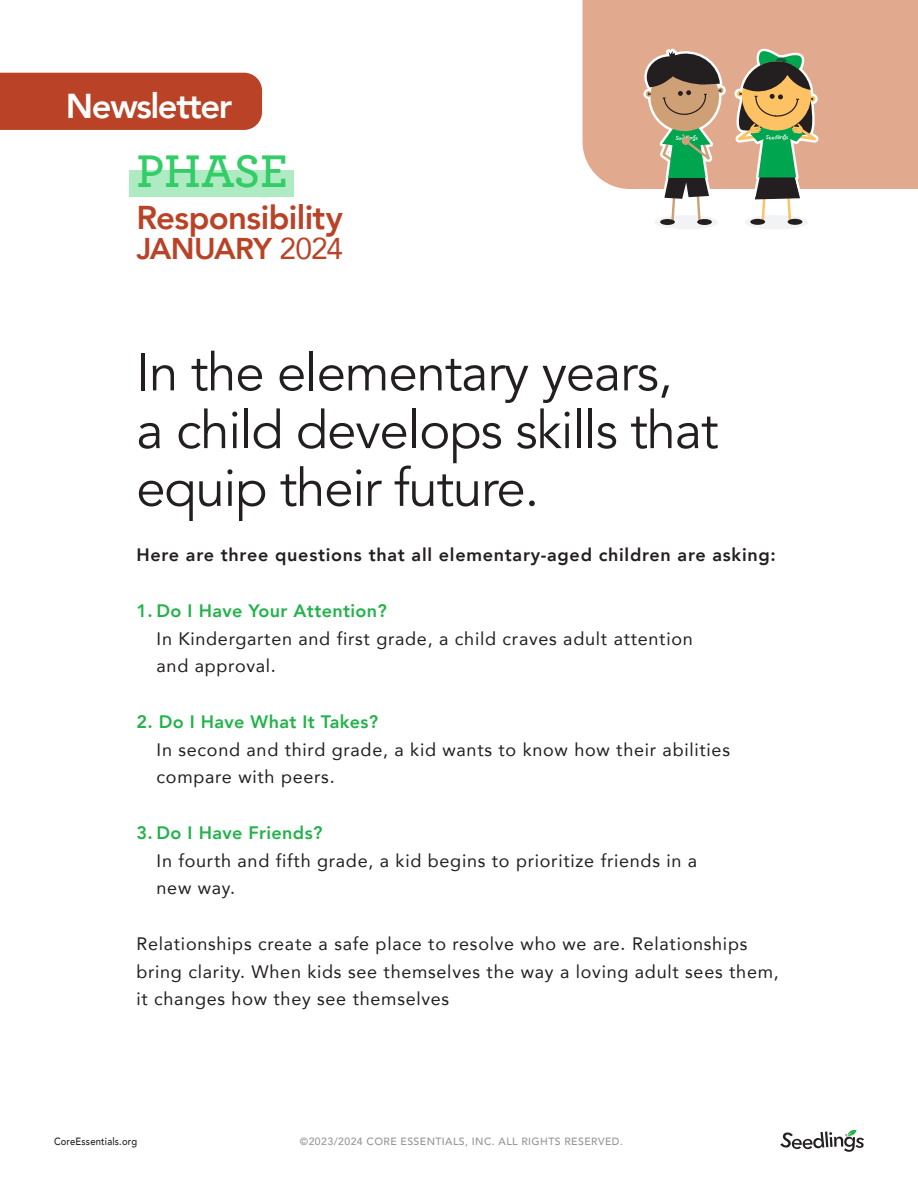
<style>
.page{position:relative;width:918px;height:1188px;background:#fff}
.page>*{position:absolute;margin:0;border:0;box-sizing:border-box;transform-origin:0 0}
.t1{font:52.5px/57.8px "Avenir";letter-spacing:-.02em;color:#231f20}
.t2{font:600 48px "Archer";color:#3c6}
.t3{font:800 34.5px "Avenir";letter-spacing:-.04em;color:#fff}
.t4{font:800 33px "Avenir";letter-spacing:-.02em;color:#ba4226}
.t5{font:800 30px "Avenir";letter-spacing:-.03em;color:#ba4226}
.t6{font:18px/27.8px "Avenir";letter-spacing:.04em;color:#231f20}
.t7{font:800 18px "Avenir";letter-spacing:.04em;color:#231f20}
.t8{font:800 18px "Avenir";letter-spacing:.02em;color:#23b24b}
.t9{font:500 10.5px "Avenir";letter-spacing:.04em;color:#939598}
.t10{font:500 10.5px "Avenir";letter-spacing:.02em;color:#231f20;scale:.9 1}
.s1{font-weight:400}
</style>
<div class="page">
<svg style="left:780px;top:1130px;width:84px;height:22px"></svg>
<div style="left:130px;top:170px;width:164px;height:27px;background:#aeeac2"></div>
<div style="left:0;top:73px;width:262px;height:57px;background:#ba4226"></div>
<div style="left:583px;top:0;width:335px;height:189px;background:#e1aa8e"></div>
<svg style="left:644px;top:49px;width:174px;height:180px"></svg>
<p class="t3" style="left:66px;top:79px;width:168px">Newsletter</p>
<p class="t2" style="left:136px;top:136px;width:153px">PHASE</p>
<p class="t4" style="left:136px;top:192px;width:208px">Responsibility</p>
<p class="t5" style="left:136px;top:225px;width:208px">JANUARY <span class="s1">2024</span></p>
<p class="t1" style="left:136px;top:344px;width:584px">In the elementary years,<br>a child develops skills that equip their future.</p>
<p class="t7" style="left:136px;top:541px;width:641px">Here are three questions that all elementary-aged children are asking:</p>
<p class="t8" style="left:136px;top:597px;width:252px">1. Do I Have Your Attention?</p>
<p class="t6" style="left:157px;top:624px;width:538px">In Kindergarten and first grade, a child craves adult attention and approval.</p>
<p class="t8" style="left:136px;top:708px;width:243px">2. Do I Have What It Takes?</p>
<p class="t6" style="left:157px;top:735px;width:575px">In second and third grade, a kid wants to know how their abilities compare with peers.</p>
<p class="t8" style="left:136px;top:819px;width:188px">3. Do I Have Friends?</p>
<p class="t6" style="left:157px;top:846px;width:542px">In fourth and fifth grade, a kid begins to prioritize friends in a new way.</p>
<p class="t6" style="left:136px;top:929px;width:644px">Relationships create a safe place to resolve who we are. Relationships bring clarity. When kids see themselves the way a loving adult sees them, it changes how they see themselves</p>
<p class="t10" style="left:54px;top:1132px;width:94px">CoreEssentials.org</p>
<p class="t9" style="left:300px;top:1132px;width:325px">©2023/2024 CORE ESSENTIALS, INC. ALL RIGHTS RESERVED.</p>
</div>
